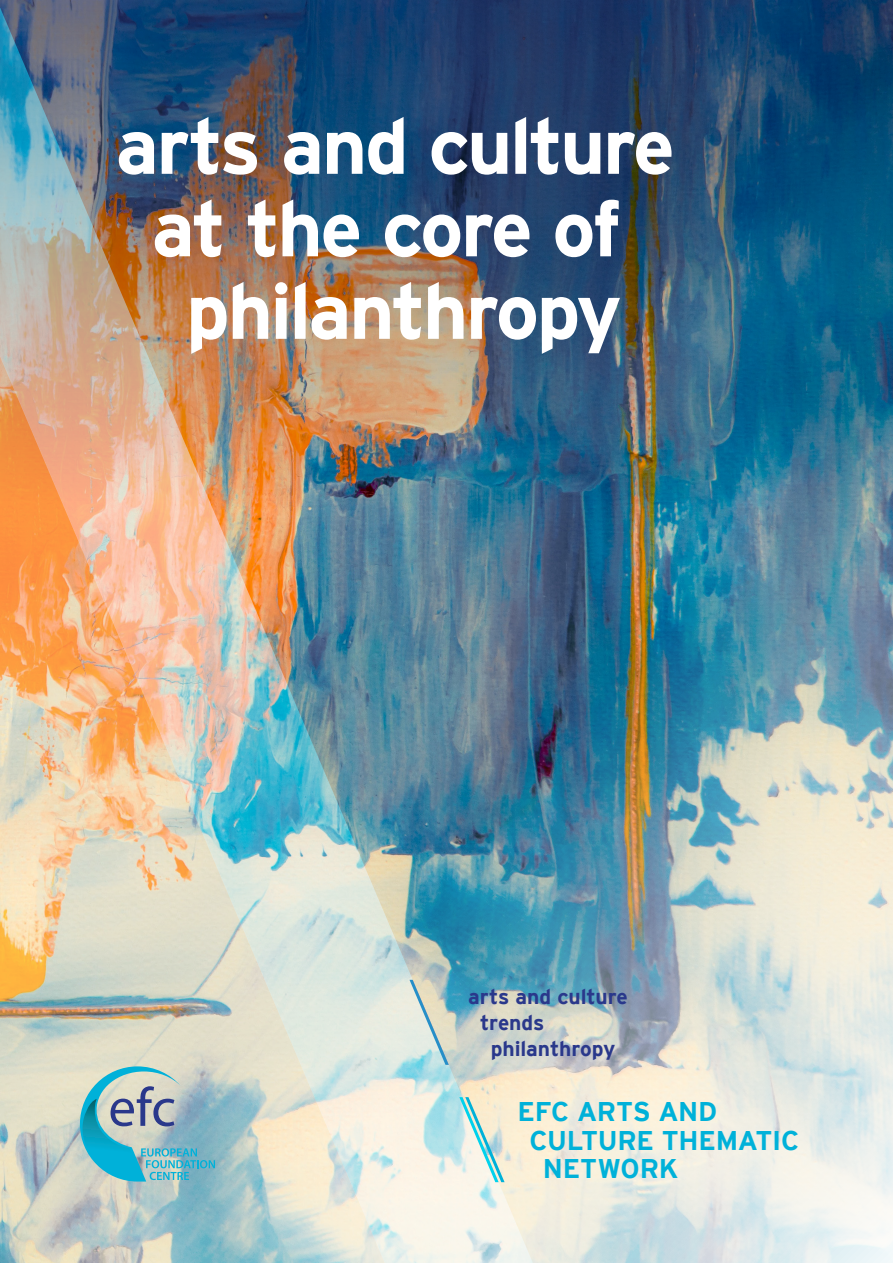
<style>
.page{position:relative;width:893px;height:1263px;background:#fff}
.page>*{position:absolute;margin:0;border:0;box-sizing:border-box;transform-origin:0 0}
.TITRE_l1{font:700 78px/82.5px "Interstate";letter-spacing:-.035em;color:#fff;text-align:center}
.t1{font:700 27px/28.5px "Interstate";letter-spacing:-.015em;color:#00b1d9}
.t2{font:700 21px/25.5px "Interstate";letter-spacing:-.005em;color:#2a388b}
</style>
<div class="page">
<svg style="left:651px;top:0;width:242px;height:378px;background:#1a5175"></svg>
<img style="left:651px;top:378px;width:242px;height:885px">
<img style="left:0;top:0;width:651px;height:1263px">
<p class="TITRE_l1" style="left:116px;top:105px;width:561px">arts and culture at the core of philanthropy</p>
<p class="t2" style="left:468px;top:984px;width:161px">arts and culture</p>
<p class="t2" style="left:491px;top:1010px;width:126px;text-indent:-10px">trends philanthropy</p>
<p class="t1" style="left:529px;top:1097px;width:271px;text-indent:-12px">EFC ARTS AND<br>CULTURE THEMATIC</p>
<p class="t1" style="left:543px;top:1154px;width:137px">NETWORK</p>
</div>
